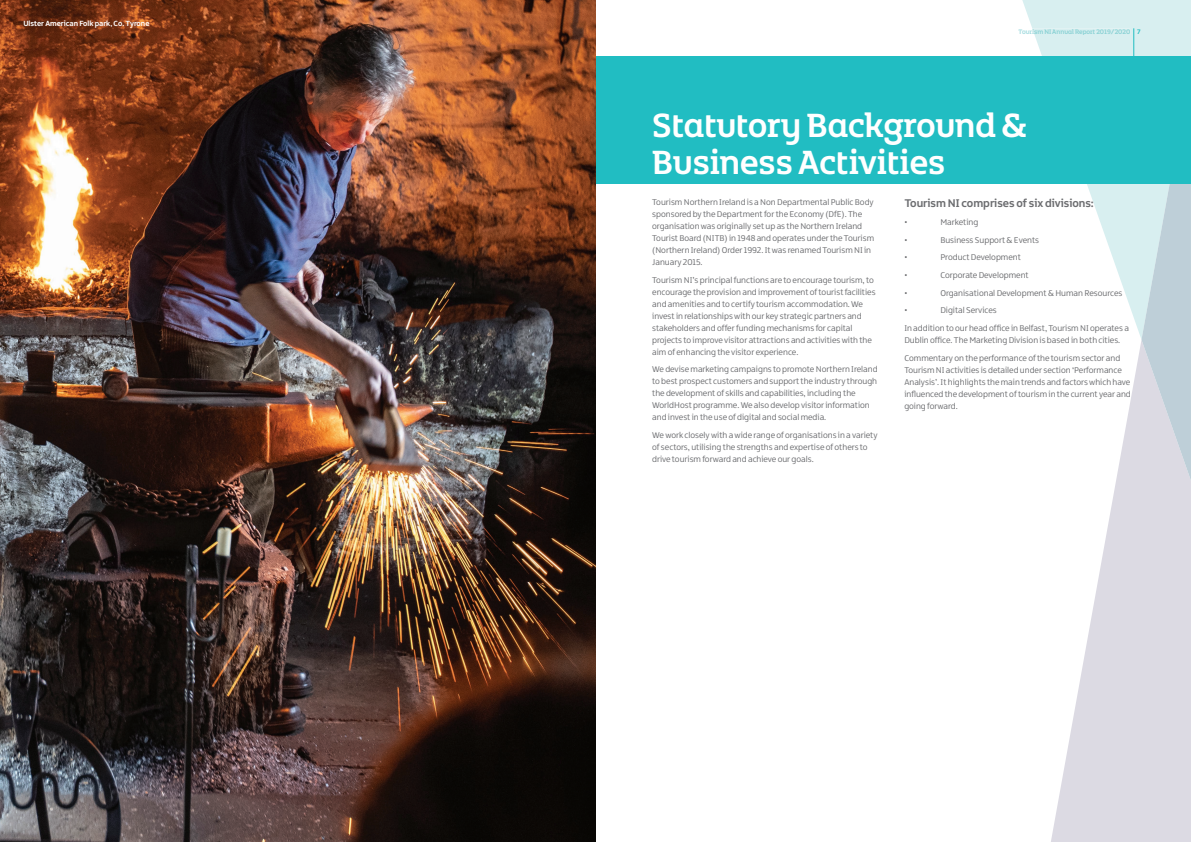
<style>
.page{position:relative;width:1191px;height:842px;background:#fff}
.page>*{position:absolute;margin:0;border:0;box-sizing:border-box;transform-origin:0 0}
.t1{font:36px/37px "Northern Ireland Headline";color:#fff}
.t2{font:700 12px "Northern Ireland";color:#6c6d70}
.t3{font:9px/12px "Northern Ireland";color:#6c6d70}
.t4{font:700 8px "Northern Ireland";color:#fff}
.t5{font:7px "Northern Ireland Headline";color:#a0dade}
.s1{font-family:"Northern Ireland";font-weight:700;color:#21bdc2}
</style>
<div class="page">
<svg style="left:1022px;top:0;width:169px;height:338px"></svg>
<svg style="left:1051px;top:344px;width:140px;height:498px;fill:#dcdae3"></svg>
<svg style="left:1141px;top:184px;width:50px;height:297px;background:#c9d6de"></svg>
<div style="left:595px;top:57px;width:596px;height:127px;background:#21bdc2"></div>
<hr style="left:1133px;top:28px;width:1px;height:43px;background:#21bdc2">
<svg style="left:1032px;top:29px;width:98px;height:6px"></svg>
<img style="left:0;top:0;width:595px;height:842px">
<p class="t4" style="left:23px;top:18px;width:128px">Ulster American Folk park, Co. Tyrone</p>
<p class="t5" style="left:1018px;top:27px;width:124px">Tourism NI Annual Report 2019/2020 <span class="s1">7</span></p>
<h1 class="t1" style="left:652px;top:106px;width:376px">Statutory Background &amp;<br>Business Activities</h1>
<p class="t3" style="left:652px;top:196px;width:223px">Tourism Northern Ireland is a Non Departmental Public Body sponsored by the Department for the Economy (DfE). The organisation was originally set up as the Northern Ireland Tourist Board (NITB) in 1948 and operates under the Tourism (Northern Ireland) Order 1992. It was renamed Tourism NI in January 2015.</p>
<p class="t3" style="left:652px;top:274px;width:225px">Tourism NI’s principal functions are to encourage tourism, to encourage the provision and improvement of tourist facilities and amenities and to certify tourism accommodation. We invest in relationships with our key strategic partners and stakeholders and offer funding mechanisms for capital projects to improve visitor attractions and activities with the aim of enhancing the visitor experience.</p>
<p class="t3" style="left:652px;top:364px;width:227px">We devise marketing campaigns to promote Northern Ireland to best prospect customers and support the industry through the development of skills and capabilities, including the WorldHost programme. We also develop visitor information and invest in the use of digital and social media.</p>
<p class="t3" style="left:652px;top:429px;width:227px">We work closely with a wide range of organisations in a variety of sectors, utilising the strengths and expertise of others to drive tourism forward and achieve our goals.</p>
<h2 class="t2" style="left:904px;top:196px;width:191px">Tourism NI comprises of six divisions:</h2>
<p class="t3" style="left:904px;top:216px;width:5px">•</p>
<p class="t3" style="left:940px;top:216px;width:39px">Marketing</p>
<p class="t3" style="left:904px;top:234px;width:5px">•</p>
<p class="t3" style="left:940px;top:234px;width:100px">Business Support &amp; Events</p>
<p class="t3" style="left:904px;top:251px;width:5px">•</p>
<p class="t3" style="left:940px;top:251px;width:82px">Product Development</p>
<p class="t3" style="left:904px;top:269px;width:5px">•</p>
<p class="t3" style="left:940px;top:269px;width:90px">Corporate Development</p>
<p class="t3" style="left:904px;top:287px;width:5px">•</p>
<p class="t3" style="left:940px;top:287px;width:184px">Organisational Development &amp; Human Resources</p>
<p class="t3" style="left:904px;top:304px;width:5px">•</p>
<p class="t3" style="left:904px;top:302px;width:226px;line-height:17.7px;text-indent:36px">Digital Services<br>In addition to our head office in Belfast, Tourism NI operates a</p>
<p class="t3" style="left:904px;top:331px;width:217px;line-height:17.7px">Dublin office. The Marketing Division is based in both cities.<br>Commentary on the performance of the tourism sector and</p>
<p class="t3" style="left:904px;top:364px;width:228px">Tourism NI activities is detailed under section ‘Performance Analysis’. It highlights the main trends and factors which have influenced the development of tourism in the current year and going forward.</p>
</div>
